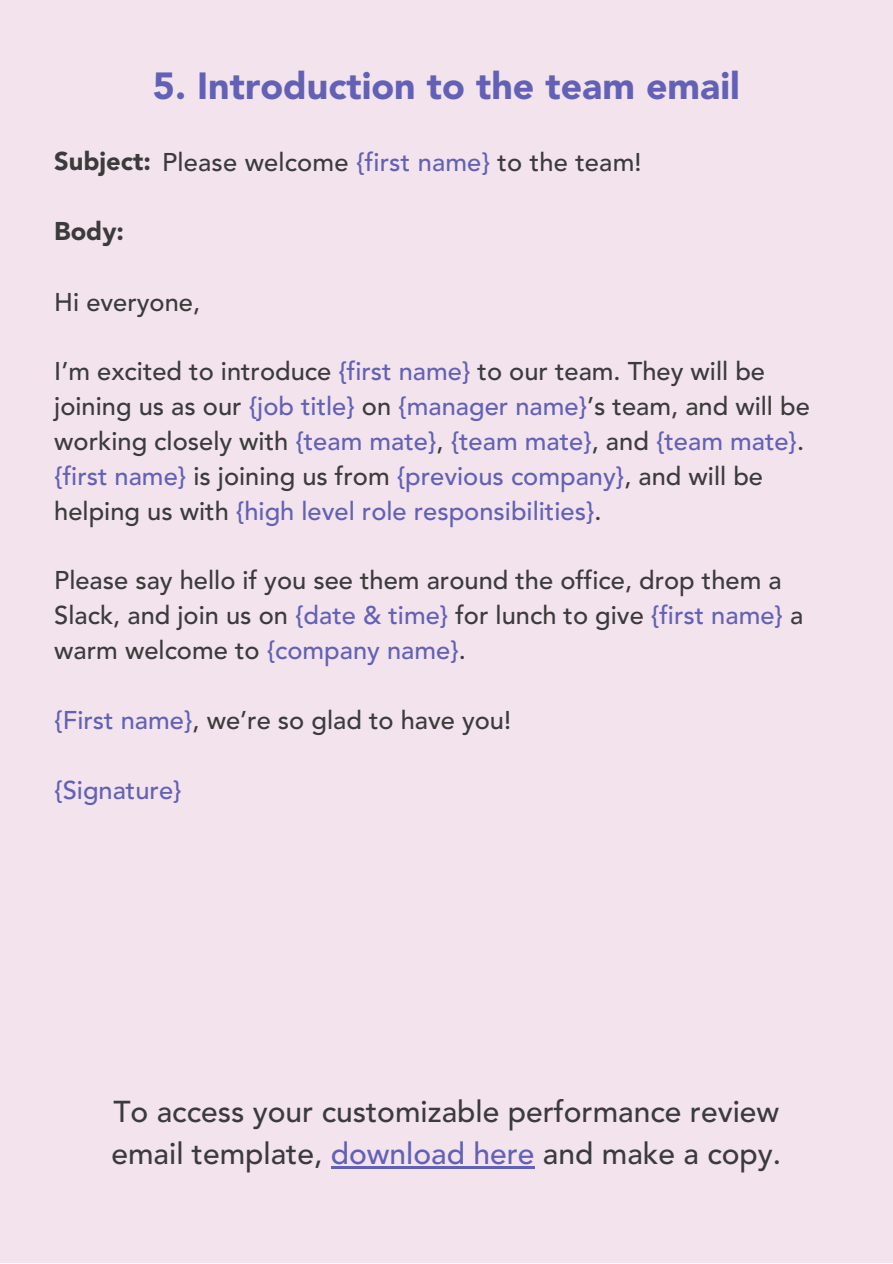
<style>
.page{position:relative;width:893px;height:1264px;background:#fff}
.page>*{position:absolute;margin:0;border:0;box-sizing:border-box;transform-origin:0 0}
.t1{font:900 37.5px "Avenir";color:#6261b5}
.t2{font:500 30px/41.5px "Avenir";color:#3b3b3b}
.t3{font:500 25.5px/34.8px "Avenir";color:#3b3b3b}
.t4{font:500 25.5px "Avenir";color:#6261b5}
.t5{font:900 25.5px "Avenir";color:#3b3b3b}
.s1{font-weight:900}
.s2{color:#6261b5}
</style>
<div class="page">
<div style="left:0;top:0;width:892px;height:1262px;background:#f3e3ed"></div>
<hr style="left:331px;top:1165px;width:203px;height:3px;background:#6261b5">
<h1 class="t1" style="left:153px;top:59px;width:588px">5. Introduction to the team email</h1>
<p class="t3" style="left:54px;top:145px;width:589px"><span class="s1">Subject:</span> Please welcome <span class="s2">{first name}</span> to the team!</p>
<p class="t5" style="left:54px;top:212px;width:71px">Body:</p>
<p class="t3" style="left:54px;top:285px;width:147px">Hi everyone,</p>
<p class="t3" style="left:54px;top:355px;width:757px">I’m excited to introduce <span class="s2">{first name}</span> to our team. They will be joining us as our <span class="s2">{job title}</span> on <span class="s2">{manager name}</span>’s team, and will be working closely with <span class="s2">{team mate}</span>, <span class="s2">{team mate}</span>, and <span class="s2">{team mate}</span>. <span class="s2">{first name}</span> is joining us from <span class="s2">{previous company}</span>, and will be helping us with <span class="s2">{high level role responsibilities}</span>.</p>
<p class="t3" style="left:54px;top:564px;width:750px">Please say hello if you see them around the office, drop them a<br>Slack, and join us on <span class="s2">{date &amp; time}</span> for lunch to give <span class="s2">{first name}</span> a warm welcome to <span class="s2">{company name}</span>.</p>
<p class="t3" style="left:54px;top:703px;width:458px"><span class="s2">{First name}</span>, we’re so glad to have you!</p>
<p class="t4" style="left:54px;top:771px;width:129px">{Signature}</p>
<p class="t2" style="left:111px;top:1092px;width:671px">To access your customizable performance review email template, <span class="s2">download here</span> and make a copy.</p>
</div>
